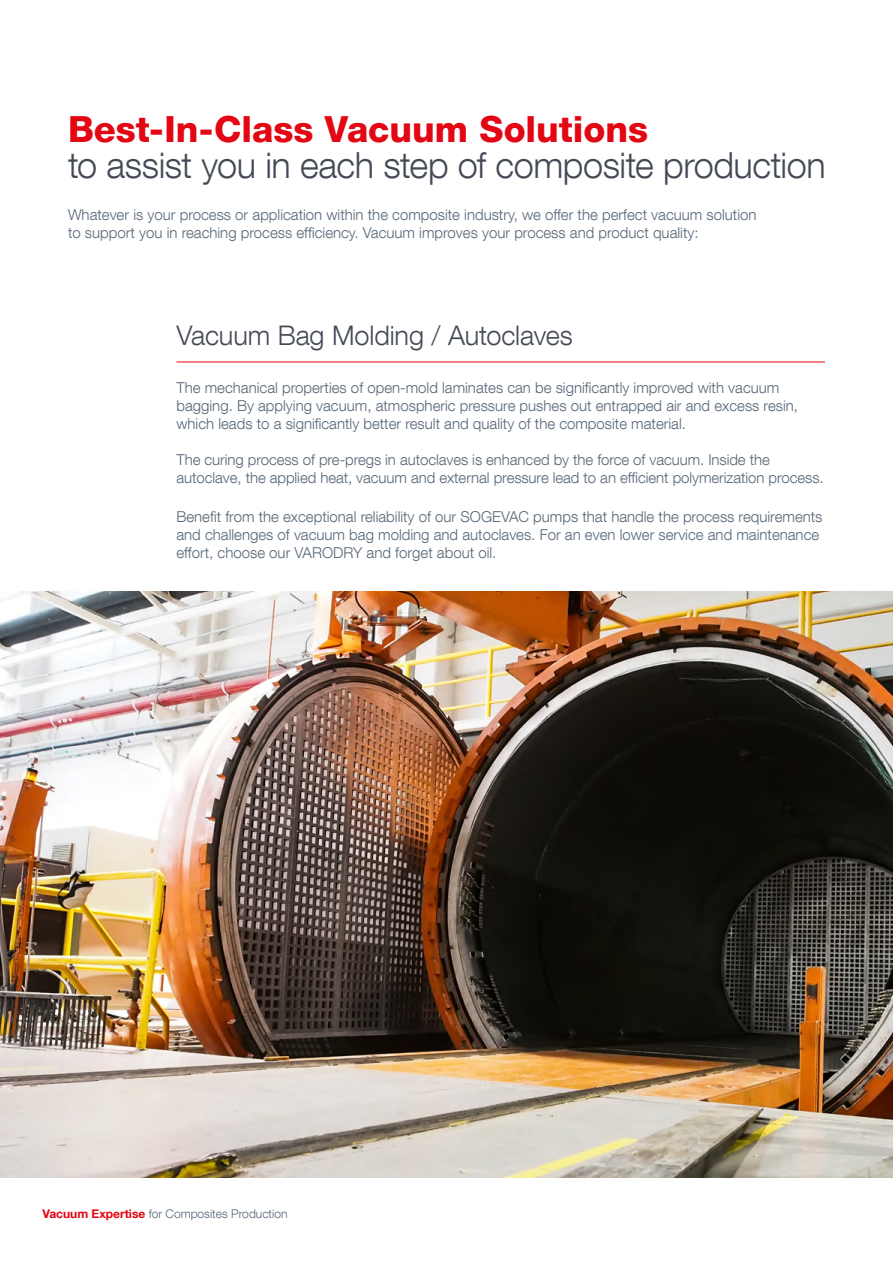
<style>
.page{position:relative;width:893px;height:1263px;background:#fff}
.page>*{position:absolute;margin:0;border:0;box-sizing:border-box;transform-origin:0 0}
.t1{font:300 36px "Helvetica Neue LT Com";letter-spacing:-.01em;color:#444a55}
.t2{font:800 36px "Helvetica Neue LT Com";color:#e30613}
.t3{font:300 27px "Helvetica Neue LT Com";letter-spacing:-.005em;color:#444a55}
.t4{font:300 15px/18px "Helvetica Neue LT Com";color:#576777}
.t5{font:300 12px "Helvetica Neue LT Com";color:#576777}
.s1{font-weight:700;color:#e30613}
</style>
<div class="page">
<img style="left:0;top:591px;width:893px;height:587px">
<hr style="left:176px;top:362px;width:649px;height:1px;background:#e30613">
<h1 class="t2" style="left:68px;top:107px;width:582px">Best-In-Class Vacuum Solutions</h1>
<h1 class="t1" style="left:68px;top:143px;width:759px">to assist you in each step of composite production</h1>
<p class="t4" style="left:68px;top:205px;width:690px">Whatever is your process or application within the composite industry, we offer the perfect vacuum solution to support you in reaching process efficiency. Vacuum improves your process and product quality:</p>
<h2 class="t3" style="left:176px;top:318px;width:398px">Vacuum Bag Molding / Autoclaves</h2>
<p class="t4" style="left:176px;top:378px;width:623px">The mechanical properties of open-mold laminates can be significantly improved with vacuum bagging. By applying vacuum, atmospheric pressure pushes out entrapped air and excess resin, which leads to a significantly better result and quality of the composite material.</p>
<p class="t4" style="left:176px;top:450px;width:649px">The curing process of pre-pregs in autoclaves is enhanced by the force of vacuum. Inside the autoclave, the applied heat, vacuum and external pressure lead to an efficient polymerization process.</p>
<p class="t4" style="left:176px;top:508px;width:647px">Benefit from the exceptional reliability of our SOGEVAC pumps that handle the process requirements and challenges of vacuum bag molding and autoclaves. For an even lower service and maintenance effort, choose our VARODRY and forget about oil.</p>
<p class="t5" style="left:43px;top:1207px;width:246px"><span class="s1">Vacuum Expertise</span> for Composites Production</p>
</div>
